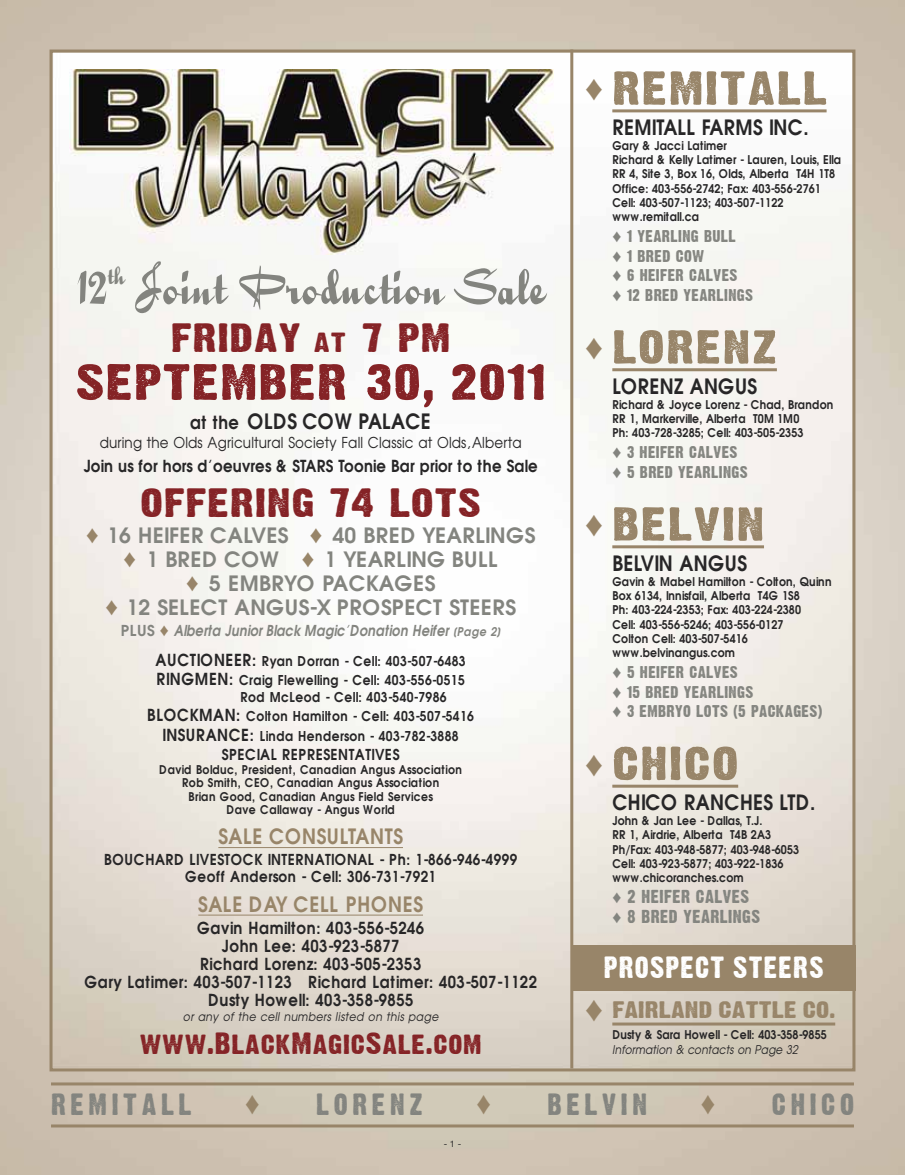
<style>
.page{position:relative;width:905px;height:1175px;background:#fff}
.page>*{position:absolute;margin:0;border:0;box-sizing:border-box;transform-origin:0 0}
.t1{font:52.5px "Bailey";color:#83847f}
.t2{font:45px "Dirty Headline";letter-spacing:.03em;color:#852326;scale:1.2 1}
.t3{font:42px "Dirty Headline";letter-spacing:.04em;color:#988569;scale:1.2 1}
.t4{font:36px "Dirty Headline";letter-spacing:.03em;color:#852326;scale:1.2 1}
.t5{font:27px "Dirty Headline";letter-spacing:.175em;color:#83847f}
.t6{font:27px "Dirty Headline";letter-spacing:.03em;color:#852326;scale:1.1 1}
.t7{font:27px "Dirty Headline";letter-spacing:.05em;color:#fff}
.t8{font:700 21px "Avian";letter-spacing:.025em;color:#83847f}
.t9{font:700 21px "Avian";letter-spacing:.025em;color:#272627;scale:.9 1}
.t10{font:700 21px "Avian";letter-spacing:.035em;color:#988569;scale:.9 1}
.t11{font:21px "Dirty Headline";letter-spacing:.01em;color:#988569;scale:1.2 1}
.t12{font:700 16.5px/18px "Avian";letter-spacing:.025em;color:#272627;text-align:center;scale:.9 1}
.t13{font:16.5px/19.5px "Dirty Headline";letter-spacing:.03em;color:#83847f}
.t14{font:15px/19.5px "Dirty Headline";letter-spacing:.03em;color:#83847f}
.t15{font:700 15px/16.5px "Avian";letter-spacing:.035em;color:#272627;text-align:center;scale:.9 1}
.t16{font:15px "Avian";letter-spacing:.01em;color:#272627;scale:.9 1}
.t17{font:italic 700 15px "Avian";letter-spacing:.02em;color:#83847f;scale:.85 1}
.t18{font:700 15px "Avian";color:#83847f}
.t19{font:700 13.5px/19.5px "Avian";letter-spacing:.025em;color:#272627;scale:.9 1}
.t20{font:700 12px/14.2px "Avian";letter-spacing:.015em;color:#272627;scale:.9 1}
.t21{font:700 12px/13.5px "Avian";letter-spacing:.04em;color:#272627;text-align:center;scale:.9 1}
.t22{font:italic 12px "Avian";letter-spacing:.035em;color:#272627;scale:.9 1}
.t23{font:italic 12px "Avian";letter-spacing:.01em;color:#272627;scale:.88 1}
.t24{font:9px "Helvetica Neue";color:#272627}
.s1{font-size:27px}
.s2{font-size:18px}
.s3{font-size:12px}
.s4{font-size:16.5px}
</style>
<div class="page">
<img style="left:0;top:0;width:904px;height:1174px">
<hr style="left:51px;top:1082px;width:803px;height:3px;background:#988569">
<hr style="left:51px;top:1124px;width:803px;height:3px;background:#988569">
<img style="left:54px;top:54px;width:797px;height:1013px">
<hr style="left:612px;top:109px;width:214px;height:3px;background:#988569">
<hr style="left:612px;top:368px;width:164px;height:3px;background:#988569">
<hr style="left:612px;top:545px;width:152px;height:3px;background:#988569">
<hr style="left:612px;top:784px;width:126px;height:3px;background:#988569">
<hr style="left:612px;top:1022px;width:223px;height:3px;background:#988569">
<hr style="left:570px;top:50px;width:3px;height:1018px;background:#988569">
<div style="left:572px;top:945px;width:283px;height:45px;background:#988569"></div>
<img style="left:70px;top:70px;width:483px;height:184px">
<hr style="left:218px;top:847px;width:185px;height:1px;background:#988569">
<hr style="left:198px;top:914px;width:225px;height:1px;background:#988569">
<svg style="left:246px;top:1094px;width:13px;height:20px"></svg>
<svg style="left:477px;top:1094px;width:13px;height:20px"></svg>
<svg style="left:701px;top:1094px;width:13px;height:20px"></svg>
<svg style="left:586px;top:79px;width:16px;height:22px"></svg>
<svg style="left:612px;top:232px;width:8px;height:10px"></svg>
<svg style="left:612px;top:251px;width:8px;height:11px"></svg>
<svg style="left:612px;top:271px;width:8px;height:10px"></svg>
<svg style="left:612px;top:290px;width:8px;height:11px"></svg>
<svg style="left:586px;top:338px;width:16px;height:21px"></svg>
<svg style="left:612px;top:448px;width:8px;height:10px"></svg>
<svg style="left:612px;top:467px;width:8px;height:11px"></svg>
<svg style="left:586px;top:515px;width:16px;height:21px"></svg>
<svg style="left:612px;top:667px;width:8px;height:11px"></svg>
<svg style="left:612px;top:687px;width:8px;height:11px"></svg>
<svg style="left:612px;top:706px;width:8px;height:11px"></svg>
<svg style="left:586px;top:754px;width:16px;height:22px"></svg>
<svg style="left:612px;top:892px;width:8px;height:11px"></svg>
<svg style="left:612px;top:912px;width:8px;height:11px"></svg>
<svg style="left:586px;top:999px;width:16px;height:22px"></svg>
<svg style="left:87px;top:528px;width:11px;height:15px"></svg>
<svg style="left:310px;top:528px;width:11px;height:15px"></svg>
<svg style="left:124px;top:552px;width:11px;height:15px"></svg>
<svg style="left:302px;top:552px;width:11px;height:15px"></svg>
<svg style="left:187px;top:576px;width:11px;height:15px"></svg>
<svg style="left:106px;top:600px;width:11px;height:15px"></svg>
<svg style="left:160px;top:625px;width:8px;height:11px"></svg>
<h1 class="t1" style="left:72px;top:269px;width:476px">12<sup>th</sup> Joint Production Sale</h1>
<h3 class="t4" style="left:171px;top:313px;width:234px">FRIDAY <span class="s1">at</span> 7 PM</h3>
<h2 class="t2" style="left:76px;top:352px;width:393px">SEPTEMBER 30, 2011</h2>
<h3 class="t9" style="left:190px;top:413px;width:269px"><span class="s2">at the</span> OLDS COW PALACE</h3>
<p class="t16" style="left:100px;top:437px;width:470px">during the Olds Agricultural Society Fall Classic at Olds,Alberta</p>
<h3 class="t12" style="left:84px;top:459px;width:506px">Join us for hors d’oeuvres &amp; STARS Toonie Bar prior to the Sale</h3>
<h3 class="t4" style="left:141px;top:478px;width:285px">OFFERING 74 LOTS</h3>
<h3 class="t8" style="left:107px;top:527px;width:183px">16 HEIFER CALVES</h3>
<h3 class="t8" style="left:333px;top:527px;width:204px">40 BRED YEARLINGS</h3>
<h3 class="t8" style="left:146px;top:551px;width:134px">1 BRED COW</h3>
<h3 class="t8" style="left:324px;top:551px;width:174px">1 YEARLING BULL</h3>
<h3 class="t8" style="left:209px;top:575px;width:228px">5 EMBRYO PACKAGES</h3>
<h3 class="t8" style="left:126px;top:599px;width:391px">12 SELECT ANGUS-X PROSPECT STEERS</h3>
<p class="t18" style="left:121px;top:624px;width:35px">PLUS</p>
<p class="t17" style="left:174px;top:624px;width:385px">Alberta Junior Black Magic’Donation Heifer <span class="s3">[Page 2]</span></p>
<p class="t19" style="left:156px;top:652px;width:346px"><span class="s4">AUCTIONEER:</span> Ryan Dorran - Cell: 403-507-6483<br><span class="s4">RINGMEN:</span> Craig Flewelling - Cell: 403-556-0515</p>
<p class="t19" style="left:240px;top:688px;width:231px">Rod McLeod - Cell: 403-540-7986</p>
<p class="t19" style="left:147px;top:708px;width:364px"><span class="s4">BLOCKMAN:</span> Colton Hamilton - Cell: 403-507-5416</p>
<p class="t19" style="left:163px;top:727px;width:330px"><span class="s4">INSURANCE:</span> Linda Henderson - 403-782-3888</p>
<p class="t15" style="left:222px;top:748px;width:199px">SPECIAL REPRESENTATIVES</p>
<p class="t21" style="left:159px;top:764px;width:338px">David Bolduc, President, Canadian Angus Association Rob Smith, CEO, Canadian Angus Association<br>Brian Good, Canadian Angus Field Services<br>Dave Callaway - Angus World</p>
<h3 class="t10" style="left:218px;top:828px;width:207px">SALE CONSULTANTS</h3>
<p class="t15" style="left:104px;top:853px;width:460px">BOUCHARD LIVESTOCK INTERNATIONAL - Ph: 1-866-946-4999<br>Geoff Anderson - Cell: 306-731-7921</p>
<h3 class="t10" style="left:198px;top:896px;width:252px">SALE DAY CELL PHONES</h3>
<h3 class="t12" style="left:84px;top:921px;width:504px">Gavin Hamilton: 403-556-5246<br>John Lee: 403-923-5877<br>Richard Lorenz: 403-505-2353<br>Gary Latimer: 403-507-1123 Richard Latimer: 403-507-1122<br>Dusty Howell: 403-358-9855</h3>
<p class="t22" style="left:183px;top:1012px;width:285px">or any of the cell numbers listed on this page</p>
<h3 class="t6" style="left:140px;top:1025px;width:312px">www.BlackMagicSale.com</h3>
<h3 class="t3" style="left:612px;top:60px;width:180px">REMITALL</h3>
<h3 class="t9" style="left:612px;top:119px;width:220px">REMITALL FARMS INC.</h3>
<p class="t20" style="left:612px;top:140px;width:255px">Gary &amp; Jacci Latimer<br>Richard &amp; Kelly Latimer - Lauren, Louis, Ella RR 4, Site 3, Box 16, Olds, Alberta T4H 1T8<br>Office: 403-556-2742; Fax: 403-556-2761<br>Cell: 403-507-1123; 403-507-1122 www.remitall.ca</p>
<p class="t14" style="left:627px;top:226px;width:127px">1 YEARLING BULL<br>1 BRED COW<br>6 HEIFER CALVES<br>12 BRED YEARLINGS</p>
<h3 class="t3" style="left:612px;top:319px;width:139px">LORENZ</h3>
<h3 class="t9" style="left:612px;top:378px;width:163px">LORENZ ANGUS</h3>
<p class="t20" style="left:612px;top:398px;width:247px">Richard &amp; Joyce Lorenz - Chad, Brandon<br>RR 1, Markerville, Alberta T0M 1M0<br>Ph: 403-728-3285; Cell: 403-505-2353</p>
<p class="t14" style="left:627px;top:442px;width:122px">3 HEIFER CALVES<br>5 BRED YEARLINGS</p>
<h3 class="t3" style="left:612px;top:496px;width:128px">BELVIN</h3>
<h3 class="t9" style="left:612px;top:555px;width:151px">BELVIN ANGUS</h3>
<p class="t20" style="left:612px;top:575px;width:245px">Gavin &amp; Mabel Hamilton - Colton, Quinn<br>Box 6134, Innisfail, Alberta T4G 1S8<br>Ph: 403-224-2353; Fax: 403-224-2380<br>Cell: 403-556-5246; 403-556-0127<br>Colton Cell: 403-507-5416 www.belvinangus.com</p>
<p class="t14" style="left:627px;top:662px;width:197px">5 HEIFER CALVES<br>15 BRED YEARLINGS<br>3 EMBRYO LOTS (5 PACKAGES)</p>
<h3 class="t3" style="left:612px;top:735px;width:106px">CHICO</h3>
<h3 class="t9" style="left:612px;top:794px;width:227px">CHICO RANCHES LTD.</h3>
<p class="t20" style="left:612px;top:815px;width:209px">John &amp; Jan Lee - Dallas, T.J.<br>RR 1, Airdrie, Alberta T4B 2A3<br>Ph/Fax: 403-948-5877; 403-948-6053<br>Cell: 403-923-5877; 403-922-1836 www.chicoranches.com</p>
<h3 class="t13" style="left:627px;top:887px;width:134px">2 HEIFER CALVES<br>8 BRED YEARLINGS</h3>
<h3 class="t7" style="left:603px;top:949px;width:221px">PROSPECT STEERS</h3>
<h3 class="t11" style="left:612px;top:995px;width:187px">FAIRLAND CATTLE CO.</h3>
<p class="t20" style="left:612px;top:1028px;width:240px">Dusty &amp; Sara Howell - Cell: 403-358-9855</p>
<p class="t23" style="left:612px;top:1045px;width:212px">Information &amp; contacts on Page 32</p>
<h3 class="t5" style="left:51px;top:1086px;width:142px">REMITALL</h3>
<h3 class="t5" style="left:316px;top:1086px;width:108px">LORENZ</h3>
<h3 class="t5" style="left:547px;top:1086px;width:101px">BELVIN</h3>
<h3 class="t5" style="left:772px;top:1086px;width:83px">CHICO</h3>
<p class="t24" style="left:444px;top:1138px;width:19px">- 1 -</p>
</div>
